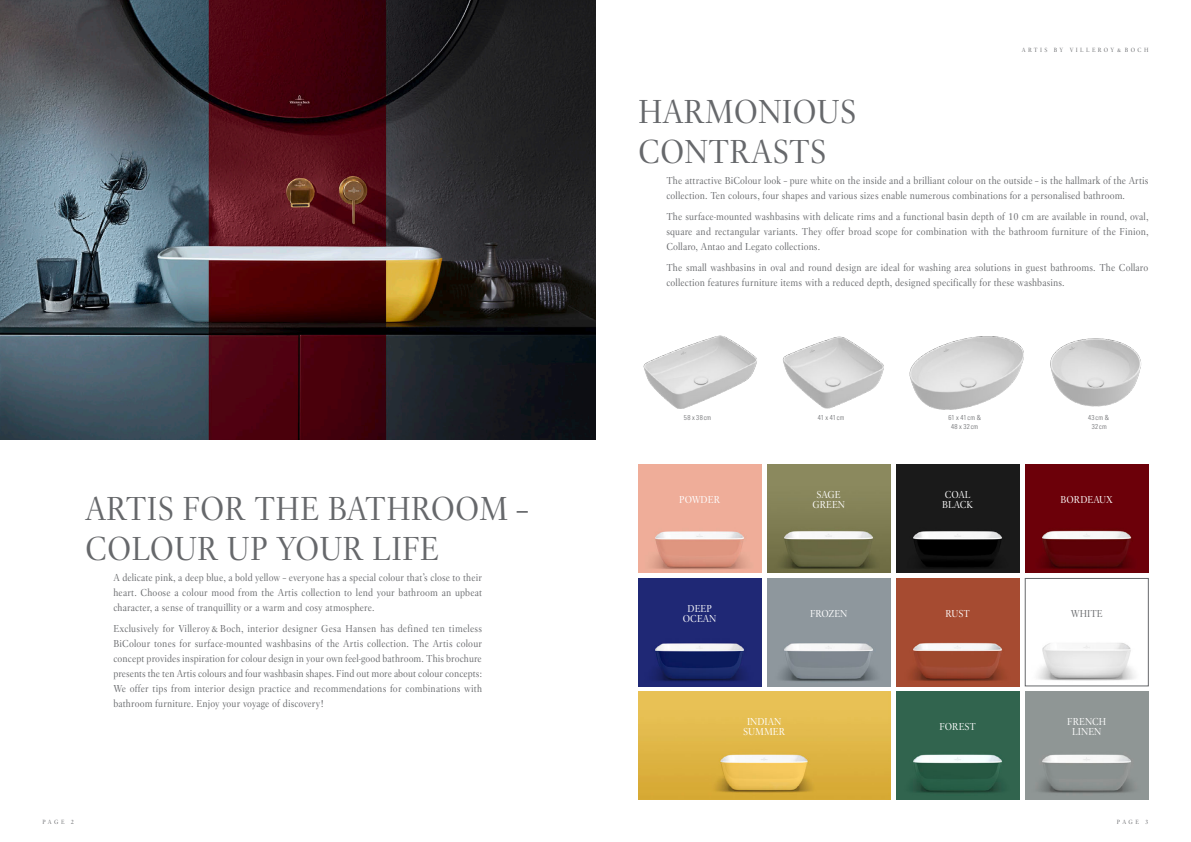
<style>
.page{position:relative;width:1191px;height:842px;background:#fff}
.page>*{position:absolute;margin:0;border:0;box-sizing:border-box;transform-origin:0 0}
.t1{font:33px/39.6px "Villeroy Boch";color:#66686b}
.t2{font:10px/15px "Villeroy Boch";letter-spacing:.01em;color:#66686b;text-align:justify}
.t3{font:10px/10px "Villeroy Boch";color:#fff;text-align:center}
.t4{font:300 condensed 7px/8.4px "Univers LT Pro";letter-spacing:.035em;color:#66686b;text-align:center}
.t5{font:6px "Villeroy Boch";letter-spacing:.4em;color:#66686b}
</style>
<div class="page">
<img style="left:767px;top:465px;width:123px;height:108px">
<img style="left:638px;top:465px;width:123px;height:108px">
<img style="left:896px;top:578px;width:123px;height:108px">
<img style="left:638px;top:692px;width:252px;height:107px">
<img style="left:1025px;top:465px;width:123px;height:108px">
<img style="left:896px;top:465px;width:123px;height:108px">
<img style="left:1025px;top:692px;width:123px;height:107px">
<img style="left:1038px;top:643px;width:97px;height:38px">
<div style="left:1025px;top:578px;width:123px;height:108px;border:1px solid #66686b"></div>
<img style="left:767px;top:578px;width:123px;height:108px">
<img style="left:638px;top:578px;width:123px;height:108px">
<img style="left:896px;top:692px;width:123px;height:107px">
<img style="left:0;top:0;width:595px;height:439px">
<img style="left:643px;top:335px;width:114px;height:74px">
<img style="left:783px;top:337px;width:101px;height:72px">
<img style="left:1050px;top:339px;width:92px;height:67px">
<img style="left:910px;top:336px;width:114px;height:74px">
<p class="t5" style="left:1021px;top:46px;width:128px">ARTIS BY VILLEROY&amp;BOCH</p>
<h1 class="t1" style="left:638px;top:92px;width:220px">HARMONIOUS<br>CONTRASTS</h1>
<p class="t2" style="left:666px;top:173px;width:483px">The attractive BiColour look – pure white on the inside and a brilliant colour on the outside – is the hallmark of the Artis collection. Ten colours, four shapes and various sizes enable numerous combinations for a personalised bathroom.</p>
<p class="t2" style="left:666px;top:209px;width:484px">The surface-mounted washbasins with delicate rims and a functional basin depth of 10 cm are available in round, oval, square and rectangular variants. They offer broad scope for combination with the bathroom furniture of the Finion, Collaro, Antao and Legato collections.</p>
<p class="t2" style="left:666px;top:260px;width:483px">The small washbasins in oval and round design are ideal for washing area solutions in guest bathrooms. The Collaro collection features furniture items with a reduced depth, designed specifically for these washbasins.</p>
<h1 class="t1" style="left:85px;top:489px;width:444px">ARTIS FOR THE BATHROOM –<br>COLOUR UP YOUR LIFE</h1>
<p class="t2" style="left:113px;top:570px;width:370px">A delicate pink, a deep blue, a bold yellow – everyone has a special colour that’s close to their heart. Choose a colour mood from the Artis collection to lend your bathroom an upbeat character, a sense of tranquillity or a warm and cosy atmosphere.</p>
<p class="t2" style="left:113px;top:621px;width:370px">Exclusively for Villeroy&amp;Boch, interior designer Gesa Hansen has defined ten timeless BiColour tones for surface-mounted washbasins of the Artis collection. The Artis colour concept provides inspiration for colour design in your own feel-good bathroom. This brochure presents the ten Artis colours and four washbasin shapes. Find out more about colour concepts:<br>We offer tips from interior design practice and recommendations for combinations with bathroom furniture. Enjoy your voyage of discovery!</p>
<p class="t4" style="left:684px;top:413px;width:29px">58 x 38cm</p>
<p class="t4" style="left:818px;top:413px;width:28px">41 x 41 cm</p>
<p class="t4" style="left:948px;top:413px;width:34px">61 x 41cm &amp;<br>48 x 32cm</p>
<p class="t4" style="left:1088px;top:413px;width:22px">43cm &amp;<br>32cm</p>
<p class="t3" style="left:679px;top:495px;width:42px">POWDER</p>
<p class="t3" style="left:812px;top:490px;width:34px">SAGE<br>GREEN</p>
<p class="t3" style="left:942px;top:490px;width:33px;text-align:left">COAL<br>BLACK</p>
<p class="t3" style="left:1060px;top:495px;width:54px">BORDEAUX</p>
<p class="t3" style="left:683px;top:603px;width:35px">DEEP<br>OCEAN</p>
<p class="t3" style="left:810px;top:608px;width:39px">FROZEN</p>
<p class="t3" style="left:945px;top:608px;width:26px">RUST</p>
<p class="t2" style="left:1070px;top:606px;width:33px">WHITE</p>
<p class="t3" style="left:743px;top:716px;width:44px">INDIAN<br>SUMMER</p>
<p class="t3" style="left:1067px;top:717px;width:41px">FRENCH<br>LINEN</p>
<p class="t3" style="left:939px;top:722px;width:38px">FOREST</p>
<p class="t5" style="left:43px;top:818px;width:33px">PAGE 2</p>
<p class="t5" style="left:1117px;top:818px;width:33px">PAGE 3</p>
</div>
